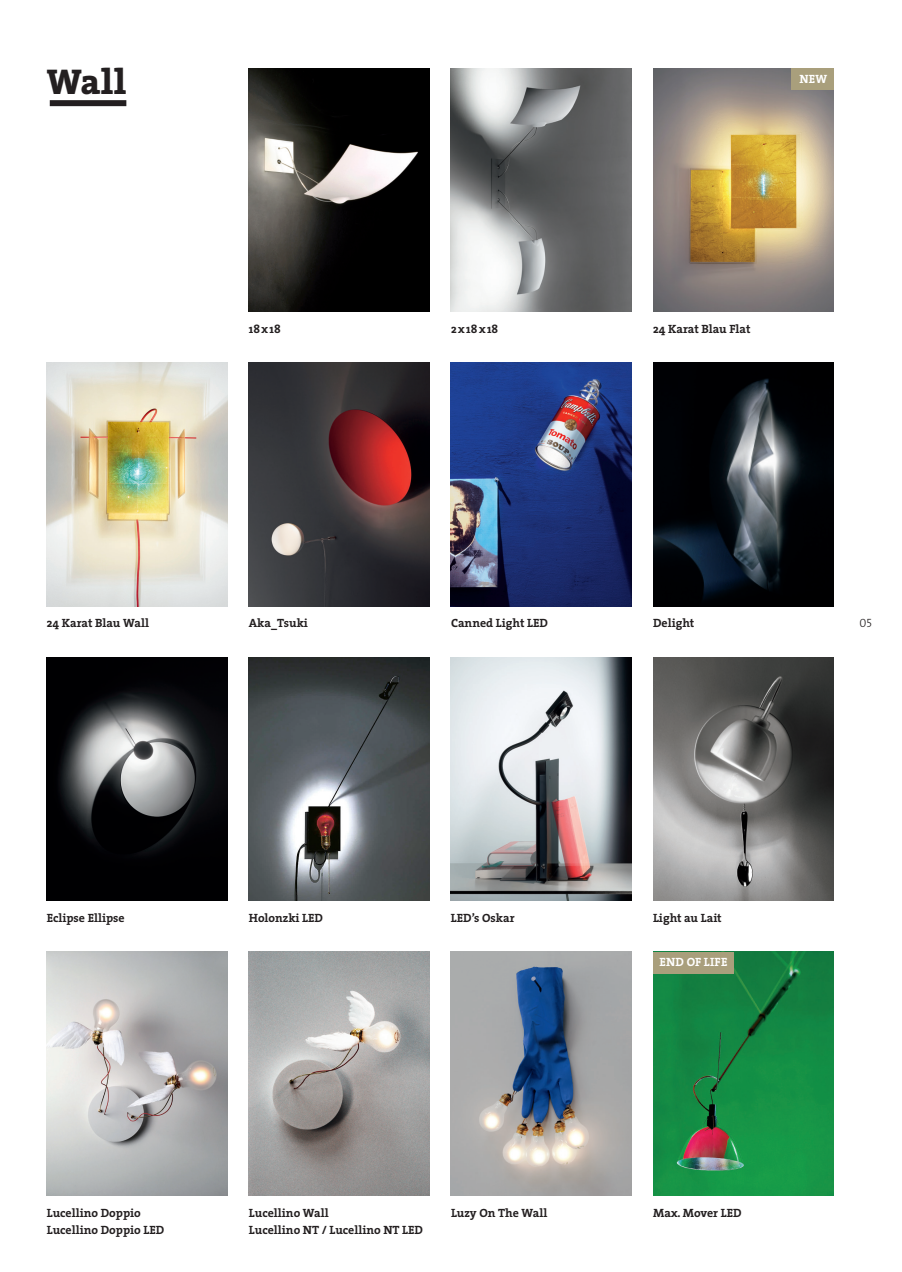
<style>
.page{position:relative;width:902px;height:1272px;background:#fff}
.page>*{position:absolute;margin:0;border:0;box-sizing:border-box;transform-origin:0 0}
.t1{font:800 36px "The Serif";color:#231f20}
.t2{font:700 12px/16.5px "The Serif";color:#231f20}
.t3{font:700 12px "The Serif";letter-spacing:.025em;color:#fff}
.t4{font:700 12px "The Serif";letter-spacing:.125em;color:#231f20}
.t5{font:12px "The Serif Light Caps";color:#231f20}
</style>
<div class="page">
<img style="left:451px;top:657px;width:180px;height:243px">
<div style="left:50px;top:100px;width:76px;height:6px;background:#231f20"></div>
<img style="left:653px;top:68px;width:180px;height:243px">
<img style="left:249px;top:362px;width:180px;height:244px">
<img style="left:451px;top:362px;width:180px;height:244px">
<img style="left:653px;top:362px;width:180px;height:244px">
<img style="left:249px;top:657px;width:180px;height:243px">
<img style="left:653px;top:657px;width:180px;height:243px">
<img style="left:47px;top:951px;width:180px;height:244px">
<img style="left:249px;top:951px;width:180px;height:244px">
<img style="left:451px;top:951px;width:180px;height:244px">
<img style="left:653px;top:951px;width:180px;height:244px">
<img style="left:47px;top:657px;width:180px;height:243px">
<img style="left:451px;top:68px;width:180px;height:243px">
<img style="left:249px;top:68px;width:180px;height:243px">
<img style="left:47px;top:362px;width:180px;height:244px">
<div style="left:791px;top:68px;width:42px;height:21px;background:#a99f7c"></div>
<div style="left:653px;top:951px;width:80px;height:22px;background:#a99f7c"></div>
<h1 class="t1" style="left:47px;top:51px;width:81px">Wall</h1>
<p class="t2" style="left:249px;top:320px;width:33px">18x18</p>
<p class="t4" style="left:451px;top:319px;width:49px">2x18x18</p>
<p class="t3" style="left:799px;top:69px;width:29px">NEW</p>
<p class="t2" style="left:653px;top:320px;width:99px">24 Karat Blau Flat</p>
<p class="t2" style="left:47px;top:615px;width:104px">24 Karat Blau Wall</p>
<p class="t2" style="left:249px;top:615px;width:61px">Aka_Tsuki</p>
<p class="t2" style="left:653px;top:615px;width:43px">Delight</p>
<p class="t2" style="left:451px;top:615px;width:98px">Canned Light LED</p>
<p class="t2" style="left:47px;top:909px;width:79px">Eclipse Ellipse</p>
<p class="t2" style="left:249px;top:909px;width:76px">Holonzki LED</p>
<p class="t2" style="left:451px;top:909px;width:65px">LED’s Oskar</p>
<p class="t2" style="left:653px;top:909px;width:70px">Light au Lait</p>
<p class="t3" style="left:659px;top:952px;width:69px">END OF LIFE</p>
<p class="t2" style="left:47px;top:1204px;width:119px">Lucellino Doppio<br>Lucellino Doppio LED</p>
<p class="t2" style="left:249px;top:1204px;width:176px">Lucellino Wall<br>Lucellino NT / Lucellino NT LED</p>
<p class="t2" style="left:451px;top:1203px;width:98px">Luzy On The Wall</p>
<p class="t2" style="left:653px;top:1203px;width:90px">Max. Mover LED</p>
<p class="t5" style="left:859px;top:613px;width:14px">05</p>
</div>
